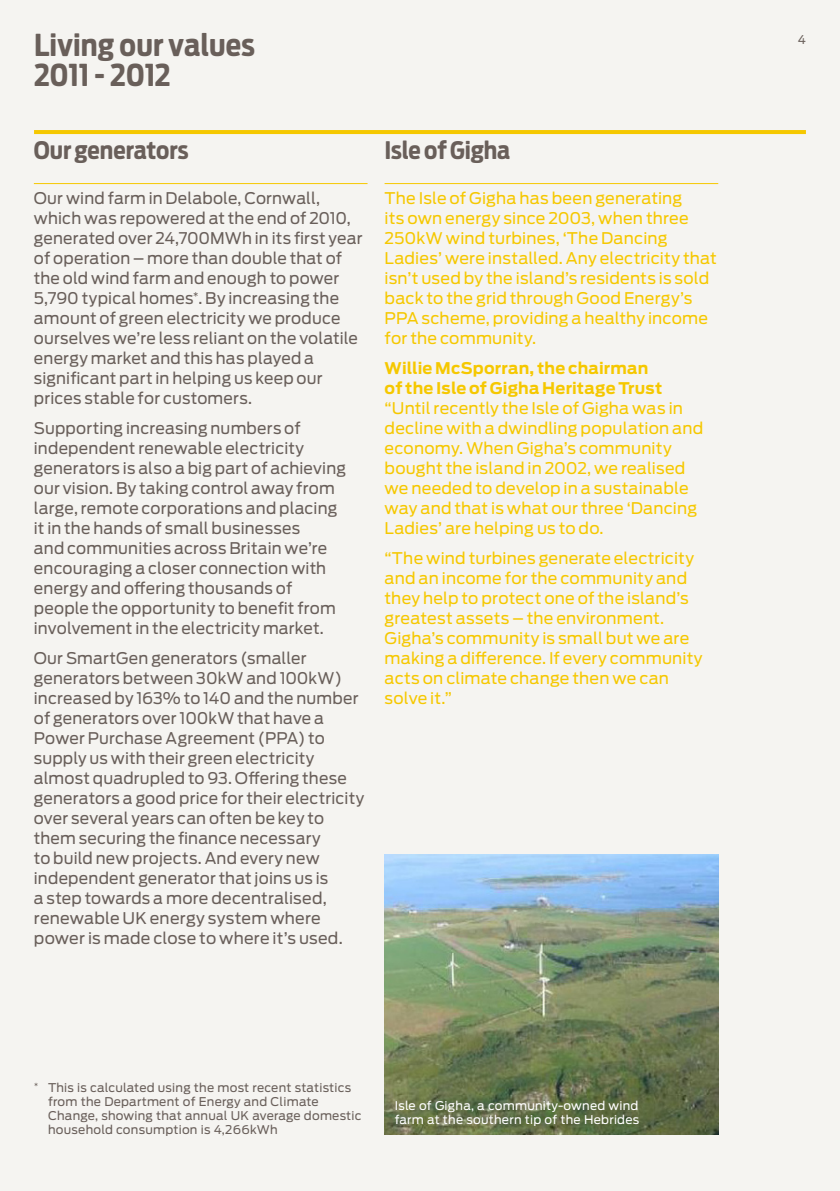
<style>
.page{position:relative;width:840px;height:1191px;background:#fff}
.page>*{position:absolute;margin:0;border:0;box-sizing:border-box;transform-origin:0 0}
.t1{font:700 30px/30px "GE Rounded";color:#695f5a}
.t2{font:700 24px "GE Rounded";letter-spacing:-.005em;color:#695f5a}
.t3{font:16px/20px "Antenna";letter-spacing:.01em;color:#695f5a}
.t4{font:16px/20px "Antenna";letter-spacing:.01em;color:#f5c800}
.t5{font:700 16px/20px "Antenna";letter-spacing:.01em;color:#f5c800}
.t6{font:12px/14px "Antenna";letter-spacing:.02em;color:#695f5a}
.t7{font:12px/14px "Antenna";letter-spacing:.02em;color:#fff}
</style>
<div class="page">
<div style="left:0;top:0;width:839px;height:1191px;background:#f5f4f1"></div>
<hr style="left:34px;top:130px;width:771px;height:4px;background:#f5c800">
<hr style="left:34px;top:183px;width:333px;height:1px;background:#f5c800">
<hr style="left:384px;top:183px;width:333px;height:1px;background:#f5c800">
<img style="left:384px;top:854px;width:333px;height:280px">
<h1 class="t1" style="left:34px;top:30px;width:222px">Living our values<br>2011 - 2012</h1>
<h2 class="t2" style="left:34px;top:136px;width:156px">Our generators</h2>
<p class="t3" style="left:34px;top:188px;width:330px">Our wind farm in Delabole, Cornwall, which was repowered at the end of 2010, generated over 24,700MWh in its first year of operation – more than double that of the old wind farm and enough to power 5,790 typical homes<sup>*</sup>. By increasing the amount of green electricity we produce ourselves we’re less reliant on the volatile energy market and this has played a significant part in helping us keep our prices stable for customers.</p>
<p class="t3" style="left:34px;top:418px;width:313px">Supporting increasing numbers of independent renewable electricity generators is also a big part of achieving our vision. By taking control away from large, remote corporations and placing it in the hands of small businesses<br>and communities across Britain we’re encouraging a closer connection with energy and offering thousands of people the opportunity to benefit from involvement in the electricity market.</p>
<p class="t3" style="left:34px;top:648px;width:332px">Our SmartGen generators (smaller generators between 30kW and 100kW) increased by 163% to 140 and the number of generators over 100kW that have a Power Purchase Agreement (PPA) to supply us with their green electricity almost quadrupled to 93. Offering these generators a good price for their electricity over several years can often be key to them securing the finance necessary<br>to build new projects. And every new independent generator that joins us is<br>a step towards a more decentralised, renewable UK energy system where power is made close to where it’s used.</p>
<h2 class="t2" style="left:384px;top:136px;width:127px">Isle of Gigha</h2>
<p class="t4" style="left:384px;top:188px;width:333px">The Isle of Gigha has been generating<br>its own energy since 2003, when three 250kW wind turbines, ‘The Dancing Ladies’ were installed. Any electricity that isn’t used by the island’s residents is sold back to the grid through Good Energy’s PPA scheme, providing a healthy income for the community.</p>
<p class="t5" style="left:384px;top:358px;width:279px">Willie McSporran, the chairman of the Isle of Gigha Heritage Trust</p>
<p class="t4" style="left:384px;top:398px;width:320px">“Until recently the Isle of Gigha was in decline with a dwindling population and economy. When Gigha’s community bought the island in 2002, we realised we needed to develop in a sustainable way and that is what our three ‘Dancing Ladies’ are helping us to do.</p>
<p class="t4" style="left:384px;top:548px;width:319px">“The wind turbines generate electricity and an income for the community and they help to protect one of the island’s greatest assets – the environment.<br>Gigha’s community is small but we are making a difference. If every community acts on climate change then we can solve it.”</p>
<p class="t6" style="left:48px;top:1081px;width:315px;text-indent:-14px"><sup>*</sup> This is calculated using the most recent statistics from the Department of Energy and Climate Change, showing that annual UK average domestic household consumption is 4,266kWh</p>
<p class="t7" style="left:394px;top:1099px;width:246px">Isle of Gigha, a community-owned wind farm at the southern tip of the Hebrides</p>
<p class="t6" style="left:797px;top:32px;width:10px">4</p>
</div>
